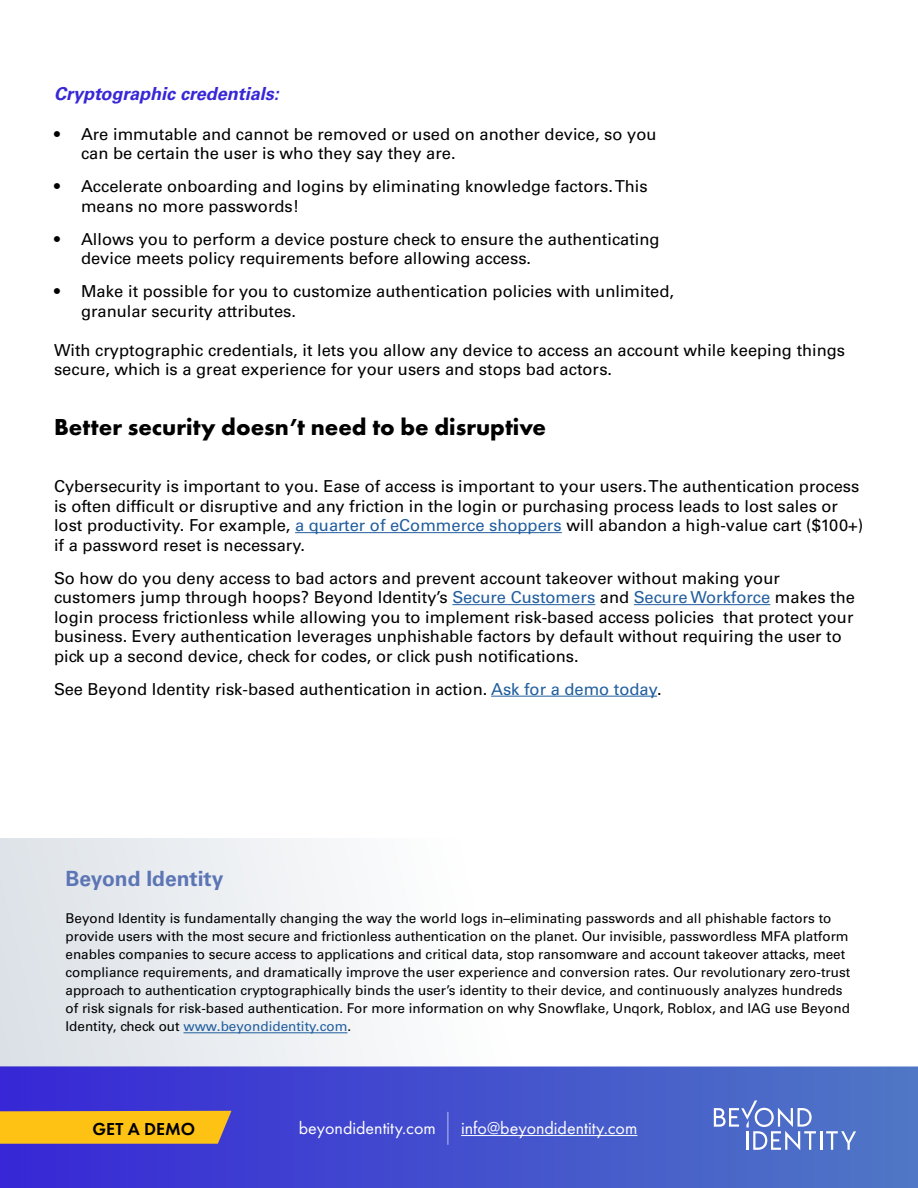
<style>
.page{position:relative;width:918px;height:1188px;background:#fff}
.page>*{position:absolute;margin:0;border:0;box-sizing:border-box;transform-origin:0 0}
.t1{font:700 24px "Futura PT";color:#000}
.t2{font:700 21px "Univers LT Std";color:#5c75b5}
.t3{font:18px "Futura PT";color:#fff}
.t4{font:italic 700 18px "Univers LT Std";color:#3727d6}
.t5{font:600 18px "Futura PT";color:#000}
.Paragraph{font:16.5px/19.5px "Univers LT Std";color:#000}
.t6{font:13.5px/18px "Univers LT Std";color:#000}
.s1{color:#215e9e}
</style>
<div class="page">
<div style="left:0;top:1066px;width:918px;height:122px;background:linear-gradient(to right,#3727d6,#4f77c5)"></div>
<svg style="left:0;top:1111px;width:231px;height:33px"></svg>
<hr style="left:461px;top:1135px;width:176px;height:1px;background:#fff">
<hr style="left:448px;top:1112px;width:1px;height:33px;background:#f4f7fc">
<svg style="left:714px;top:1100px;width:142px;height:50px"></svg>
<div style="left:0;top:838px;width:918px;height:228px;background:linear-gradient(to right,#e3e8ec,#fff)"></div>
<hr style="left:183px;top:1032px;width:164px;height:1px;background:#215e9e">
<hr style="left:295px;top:532px;width:267px;height:1px;background:#215e9e">
<hr style="left:452px;top:604px;width:143px;height:1px;background:#215e9e">
<hr style="left:634px;top:604px;width:136px;height:1px;background:#215e9e">
<hr style="left:491px;top:696px;width:166px;height:1px;background:#215e9e">
<h3 class="t4" style="left:54px;top:83px;width:226px">Cryptographic credentials:</h3>
<p class="Paragraph" style="left:81px;top:124px;width:577px;text-indent:-27px">• Are immutable and cannot be removed or used on another device, so you can be certain the user is who they say they are.</p>
<p class="Paragraph" style="left:81px;top:177px;width:568px;text-indent:-27px">• Accelerate onboarding and logins by eliminating knowledge factors. This means no more passwords!</p>
<p class="Paragraph" style="left:81px;top:229px;width:580px;text-indent:-27px">• Allows you to perform a device posture check to ensure the authenticating device meets policy requirements before allowing access.</p>
<p class="Paragraph" style="left:81px;top:282px;width:595px;text-indent:-27px">• Make it possible for you to customize authentication policies with unlimited, granular security attributes.</p>
<p class="Paragraph" style="left:54px;top:340px;width:793px">With cryptographic credentials, it lets you allow any device to access an account while keeping things secure, which is a great experience for your users and stops bad actors.</p>
<h2 class="t1" style="left:54px;top:412px;width:494px">Better security doesn’t need to be disruptive</h2>
<p class="Paragraph" style="left:54px;top:476px;width:811px">Cybersecurity is important to you. Ease of access is important to your users. The authentication process is often difficult or disruptive and any friction in the login or purchasing process leads to lost sales or lost productivity. For example, <span class="s1">a quarter of eCommerce shoppers</span> will abandon a high-value cart ($100+) if a password reset is necessary.</p>
<p class="Paragraph" style="left:54px;top:568px;width:803px">So how do you deny access to bad actors and prevent account takeover without making your customers jump through hoops? Beyond Identity’s <span class="s1">Secure Customers</span> and <span class="s1">Secure Workforce</span> makes the login process frictionless while allowing you to implement risk-based access policies that protect your business. Every authentication leverages unphishable factors by default without requiring the user to pick up a second device, check for codes, or click push notifications.</p>
<p class="Paragraph" style="left:54px;top:679px;width:609px">See Beyond Identity risk-based authentication in action. <span class="s1">Ask for a demo today</span>.</p>
<p class="t2" style="left:66px;top:866px;width:159px">Beyond Identity</p>
<p class="t6" style="left:66px;top:910px;width:786px">Beyond Identity is fundamentally changing the way the world logs in–eliminating passwords and all phishable factors to provide users with the most secure and frictionless authentication on the planet. Our invisible, passwordless MFA platform enables companies to secure access to applications and critical data, stop ransomware and account takeover attacks, meet compliance requirements, and dramatically improve the user experience and conversion rates. Our revolutionary zero-trust approach to authentication cryptographically binds the user’s identity to their device, and continuously analyzes hundreds of risk signals for risk-based authentication. For more information on why Snowflake, Unqork, Roblox, and IAG use Beyond Identity, check out <span class="s1">www.beyondidentity.com</span>.</p>
<p class="t5" style="left:93px;top:1117px;width:104px">GET A DEMO</p>
<p class="t3" style="left:299px;top:1117px;width:139px">beyondidentity.com</p>
<p class="t3" style="left:461px;top:1117px;width:178px">info@beyondidentity.com</p>
</div>
